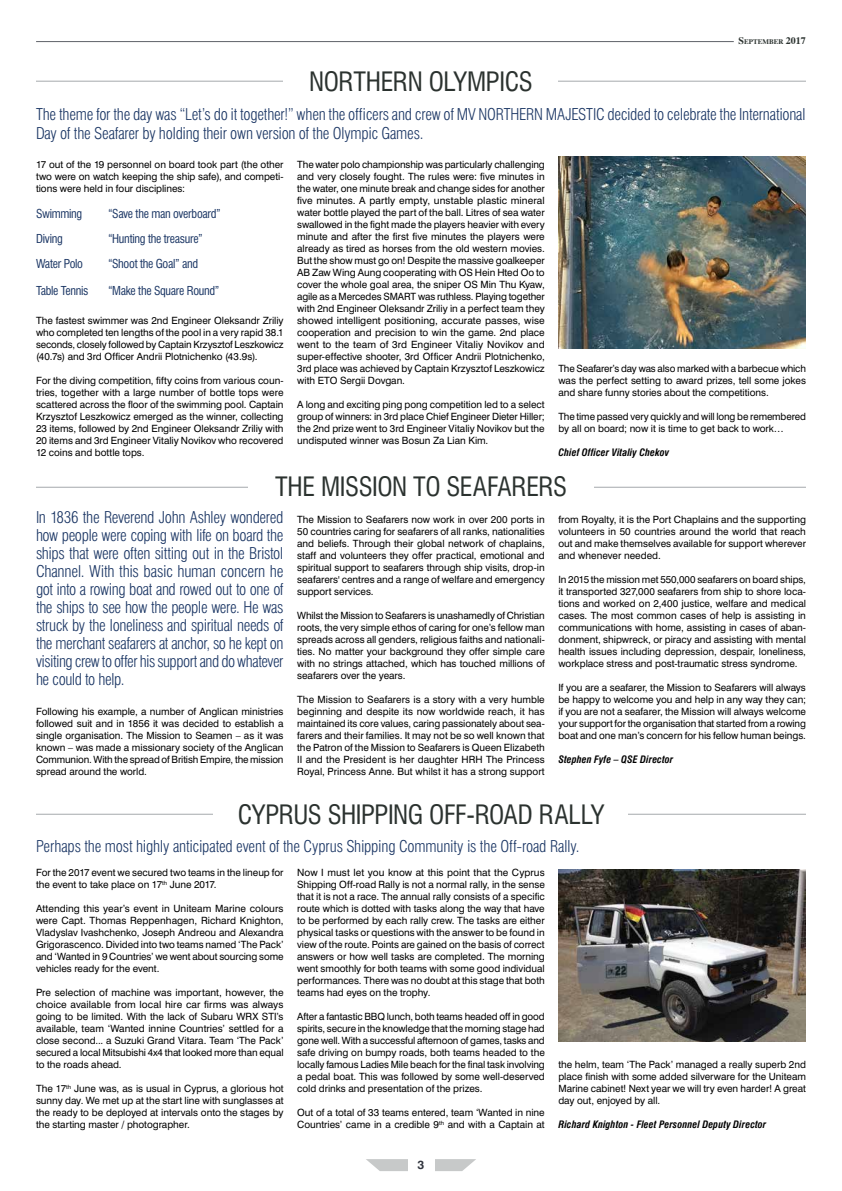
<style>
.page{position:relative;width:842px;height:1191px;background:#fff}
.page>*{position:absolute;margin:0;border:0;box-sizing:border-box;transform-origin:0 0}
.t1{font:condensed 26px "Swiss 721 BT";letter-spacing:-.015em;color:#2b322f}
.t2{font:300 condensed 16px/18px "Swiss 721 BT";letter-spacing:-.015em;color:#1c3765;text-align:justify}
.t3{font:condensed 12px "Swiss 721 BT";letter-spacing:-.025em;color:#1c3765}
.t4{font:700 12px "Swiss 721 BT";color:#32363f}
.t5{font:10px/12px "Swiss 721 BT";letter-spacing:-.005em;color:#000;text-align:justify}
.t6{font:italic 700 condensed 10px "Swiss 721 BT";letter-spacing:.005em;color:#000}
.t7{font:700 7px "Times";color:#2b322f}
.s1{font-size:10px}
</style>
<div class="page">
<hr style="left:36px;top:81px;width:770px;height:1px;background:#a5a9ac">
<hr style="left:36px;top:487px;width:770px;height:1px;background:#a5a9ac">
<hr style="left:36px;top:41px;width:698px;height:1px;background:#5e6168">
<svg style="left:366px;top:1159px;width:110px;height:12px"></svg>
<div style="left:408px;top:1159px;width:26px;height:28px;background:#fff"></div>
<div style="left:284px;top:71px;width:274px;height:20px;background:#fff"></div>
<div style="left:248px;top:476px;width:346px;height:21px;background:#fff"></div>
<hr style="left:36px;top:814px;width:770px;height:1px;background:#a5a9ac">
<div style="left:214px;top:804px;width:414px;height:20px;background:#fff"></div>
<img style="left:558px;top:869px;width:248px;height:172px">
<img style="left:558px;top:156px;width:248px;height:192px">
<h1 class="t1" style="left:309px;top:66px;width:225px">NORTHERN OLYMPICS</h1>
<p class="t7" style="left:739px;top:35px;width:69px"><span class="s1">S</span>EPTEMBER <span class="s1">2017</span></p>
<h2 class="t2" style="left:36px;top:105px;width:771px;line-height:19.2px">The theme for the day was “Let’s do it together!” when the officers and crew of MV NORTHERN MAJESTIC decided to celebrate the International<br>Day of the Seafarer by holding their own version of the Olympic Games.</h2>
<p class="t5" style="left:36px;top:158px;width:249px">17 out of the 19 personnel on board took part (the other two were on watch keeping the ship safe), and competi&shy;tions were held in four disciplines:</p>
<p class="t3" style="left:36px;top:207px;width:48px">Swimming</p>
<p class="t3" style="left:108px;top:207px;width:114px">“Save the man overboard”</p>
<p class="t3" style="left:36px;top:232px;width:28px">Diving</p>
<p class="t3" style="left:108px;top:232px;width:96px">“Hunting the treasure”</p>
<p class="t3" style="left:36px;top:256px;width:49px">Water Polo</p>
<p class="t3" style="left:108px;top:256px;width:92px">“Shoot the Goal” and</p>
<p class="t3" style="left:36px;top:283px;width:54px">Table Tennis</p>
<p class="t3" style="left:108px;top:283px;width:113px">“Make the Square Round”</p>
<p class="t5" style="left:36px;top:314px;width:249px">The fastest swimmer was 2nd Engineer Oleksandr Zriliy who completed ten lengths of the pool in a very rapid 38.1 seconds, closely followed by Captain Krzysztof Leszkowicz (40.7s) and 3rd Officer Andrii Plotnichenko (43.9s).</p>
<p class="t5" style="left:36px;top:374px;width:249px">For the diving competition, fifty coins from various coun&shy;tries, together with a large number of bottle tops were scattered across the floor of the swimming pool. Captain Krzysztof Leszkowicz emerged as the winner, collecting 23 items, followed by 2nd Engineer Oleksandr Zriliy with 20 items and 3rd Engineer Vitaliy Novikov who recovered 12 coins and bottle tops.</p>
<p class="t5" style="left:297px;top:158px;width:249px">The water polo championship was particularly challenging and very closely fought. The rules were: five minutes in the water, one minute break and change sides for another five minutes. A partly empty, unstable plastic mineral water bottle played the part of the ball. Litres of sea water swallowed in the fight made the players heavier with every minute and after the first five minutes the players were already as tired as horses from the old western movies.<br>But the show must go on! Despite the massive goalkeeper AB Zaw Wing Aung cooperating with OS Hein Hted Oo to cover the whole goal area, the sniper OS Min Thu Kyaw, agile as a Mercedes SMART was ruthless. Playing together with 2nd Engineer Oleksandr Zriliy in a perfect team they showed intelligent positioning, accurate passes, wise cooperation and precision to win the game. 2nd place went to the team of 3rd Engineer Vitaliy Novikov and super-effective shooter, 3rd Officer Andrii Plotnichenko, 3rd place was achieved by Captain Krzysztof Leszkowicz with ETO Sergii Dovgan.</p>
<p class="t5" style="left:297px;top:398px;width:249px">A long and exciting ping pong competition led to a select group of winners: in 3rd place Chief Engineer Dieter Hiller; the 2nd prize went to 3rd Engineer Vitaliy Novikov but the undisputed winner was Bosun Za Lian Kim.</p>
<p class="t5" style="left:558px;top:362px;width:249px">The Seafarer’s day was also marked with a barbecue which was the perfect setting to award prizes, tell some jokes and share funny stories about the competitions.</p>
<p class="t5" style="left:558px;top:410px;width:249px">The time passed very quickly and will long be remembered by all on board; now it is time to get back to work…</p>
<p class="t6" style="left:558px;top:446px;width:112px">Chief Officer Vitaliy Chekov</p>
<h1 class="t1" style="left:275px;top:471px;width:293px">THE MISSION TO SEAFARERS</h1>
<p class="t2" style="left:36px;top:508px;width:249px">In 1836 the Reverend John Ashley wondered how people were coping with life on board the ships that were often sitting out in the Bristol Channel. With this basic human concern he got into a rowing boat and rowed out to one of the ships to see how the people were. He was struck by the loneliness and spiritual needs of the merchant seafarers at anchor, so he kept on visiting crew to offer his support and do whatever he could to help.</p>
<p class="t5" style="left:36px;top:705px;width:249px">Following his example, a number of Anglican ministries followed suit and in 1856 it was decided to establish a single organisation. The Mission to Seamen – as it was known – was made a missionary society of the Anglican Communion. With the spread of British Empire, the mission spread around the world.</p>
<p class="t5" style="left:297px;top:513px;width:249px">The Mission to Seafarers now work in over 200 ports in 50 countries caring for seafarers of all ranks, nationalities and beliefs. Through their global network of chaplains, staff and volunteers they offer practical, emotional and spiritual support to seafarers through ship visits, drop-in seafarers' centres and a range of welfare and emergency support services.</p>
<p class="t5" style="left:297px;top:609px;width:249px">Whilst the Mission to Seafarers is unashamedly of Christian roots, the very simple ethos of caring for one’s fellow man spreads across all genders, religious faiths and nationali&shy;ties. No matter your background they offer simple care with no strings attached, which has touched millions of seafarers over the years.</p>
<p class="t5" style="left:297px;top:693px;width:249px">The Mission to Seafarers is a story with a very humble beginning and despite its now worldwide reach, it has maintained its core values, caring passionately about sea&shy;farers and their families. It may not be so well known that the Patron of the Mission to Seafarers is Queen Elizabeth II and the President is her daughter HRH The Princess Royal, Princess Anne. But whilst it has a strong support</p>
<p class="t5" style="left:558px;top:513px;width:249px">from Royalty, it is the Port Chaplains and the supporting volunteers in 50 countries around the world that reach out and make themselves available for support wherever and whenever needed.</p>
<p class="t5" style="left:558px;top:573px;width:249px">In 2015 the mission met 550,000 seafarers on board ships, it transported 327,000 seafarers from ship to shore loca&shy;tions and worked on 2,400 justice, welfare and medical cases. The most common cases of help is assisting in communications with home, assisting in cases of aban&shy;donment, shipwreck, or piracy and assisting with mental health issues including depression, despair, loneliness, workplace stress and post-traumatic stress syndrome.</p>
<p class="t5" style="left:558px;top:681px;width:249px">If you are a seafarer, the Mission to Seafarers will always be happy to welcome you and help in any way they can; if you are not a seafarer, the Mission will always welcome your support for the organisation that started from a rowing boat and one man’s concern for his fellow human beings.</p>
<p class="t6" style="left:558px;top:753px;width:116px">Stephen Fyfe – QSE Director</p>
<h1 class="t1" style="left:238px;top:799px;width:368px">CYPRUS SHIPPING OFF-ROAD RALLY</h1>
<h2 class="t2" style="left:36px;top:837px;width:545px">Perhaps the most highly anticipated event of the Cyprus Shipping Community is the Off-road Rally.</h2>
<p class="t5" style="left:36px;top:866px;width:249px">For the 2017 event we secured two teams in the lineup for the event to take place on 17<sup>th</sup> June 2017.</p>
<p class="t5" style="left:36px;top:902px;width:249px">Attending this year’s event in Uniteam Marine colours were Capt. Thomas Reppenhagen, Richard Knighton, Vladyslav Ivashchenko, Joseph Andreou and Alexandra Grigorascenco. Divided into two teams named ‘The Pack’ and ‘Wanted in 9 Countries’ we went about sourcing some vehicles ready for the event.</p>
<p class="t5" style="left:36px;top:986px;width:249px">Pre selection of machine was important, however, the choice available from local hire car firms was always going to be limited. With the lack of Subaru WRX STI’s available, team ‘Wanted innine Countries’ settled for a close second... a Suzuki Grand Vitara. Team ‘The Pack’ secured a local Mitsubishi 4x4 that looked more than equal to the roads ahead.</p>
<p class="t5" style="left:36px;top:1082px;width:249px">The 17<sup>th</sup> June was, as is usual in Cyprus, a glorious hot sunny day. We met up at the start line with sunglasses at the ready to be deployed at intervals onto the stages by the starting master / photographer.</p>
<p class="t5" style="left:297px;top:866px;width:249px">Now I must let you know at this point that the Cyprus Shipping Off-road Rally is not a normal rally, in the sense that it is not a race. The annual rally consists of a specific route which is dotted with tasks along the way that have to be performed by each rally crew. The tasks are either physical tasks or questions with the answer to be found in view of the route. Points are gained on the basis of correct answers or how well tasks are completed. The morning went smoothly for both teams with some good individual performances. There was no doubt at this stage that both teams had eyes on the trophy.</p>
<p class="t5" style="left:297px;top:1010px;width:249px">After a fantastic BBQ lunch, both teams headed off in good spirits, secure in the knowledge that the morning stage had gone well. With a successful afternoon of games, tasks and safe driving on bumpy roads, both teams headed to the locally famous Ladies Mile beach for the final task involving a pedal boat. This was followed by some well-deserved cold drinks and presentation of the prizes.</p>
<p class="t5" style="left:297px;top:1106px;width:249px">Out of a total of 33 teams entered, team ‘Wanted in nine<br>Countries’ came in a credible 9<sup>th</sup> and with a Captain at</p>
<p class="t5" style="left:558px;top:1058px;width:249px">the helm, team ‘The Pack’ managed a really superb 2nd place finish with some added silverware for the Uniteam Marine cabinet! Next year we will try even harder! A great day out, enjoyed by all.</p>
<p class="t6" style="left:558px;top:1118px;width:209px">Richard Knighton - Fleet Personnel Deputy Director</p>
<p class="t4" style="left:418px;top:1157px;width:8px">3</p>
</div>
